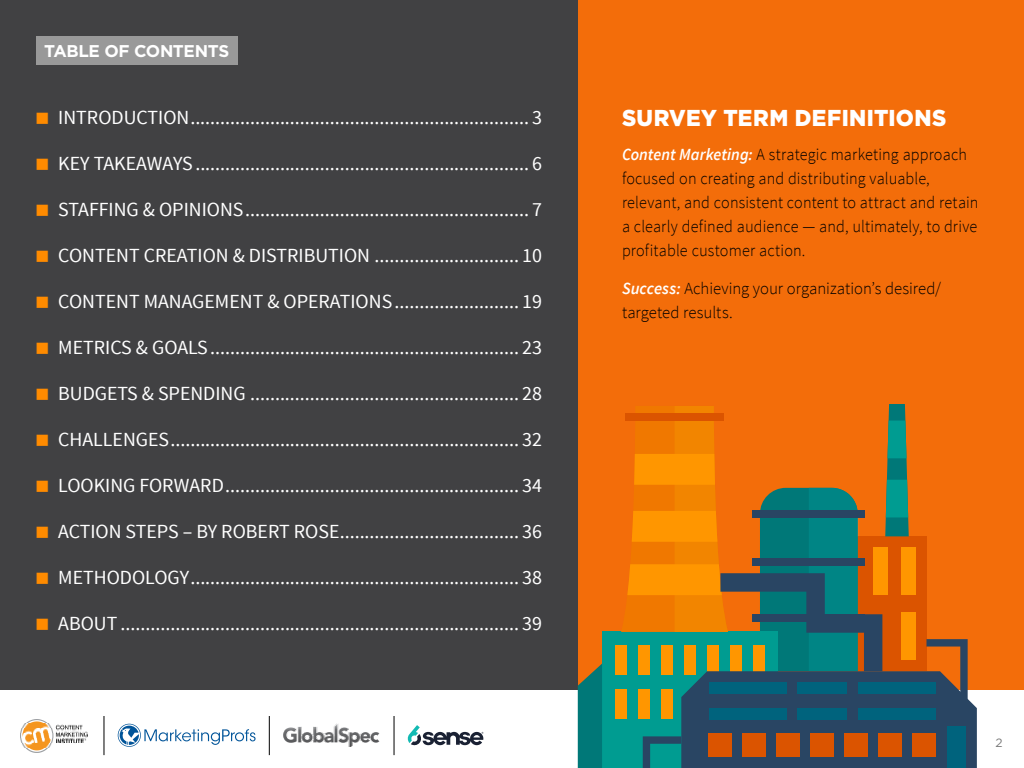
<style>
.page{position:relative;width:1024px;height:768px;background:#fff}
.page>*{position:absolute;margin:0;border:0;box-sizing:border-box;transform-origin:0 0}
.t1{font:900 23px "Gotham";letter-spacing:.02em;color:#fff;scale:.95 1}
.t2{font:20px "Source Sans Pro";color:#fff}
.t3{font:300 17px/24px "Source Sans Pro";letter-spacing:.005em;color:#000;scale:.95 1}
.t4{font:300 17px/24px "Source Sans Pro";letter-spacing:.005em;color:#000}
.t5{font:700 17px "Gotham";letter-spacing:-.025em;color:#fff}
.t6{font:12px "Gotham";color:#787878}
.s1{font-family:"Universal Newswith Comm Pi";font-size:14px;color:#ff8b00}
.s2{font-weight:600;font-style:italic;color:#fff}
</style>
<div class="page">
<hr style="left:104px;top:716px;width:1px;height:39px;background:#000">
<hr style="left:269px;top:716px;width:1px;height:39px;background:#000">
<hr style="left:394px;top:716px;width:1px;height:39px;background:#000">
<img style="left:20px;top:719px;width:68px;height:33px">
<svg style="left:118px;top:724px;width:138px;height:23px"></svg>
<img style="left:283px;top:723px;width:97px;height:24px">
<svg style="left:407px;top:725px;width:76px;height:21px"></svg>
<div style="left:446px;top:0;width:578px;height:690px;background:#f36d0a"></div>
<div style="left:0;top:0;width:578px;height:690px;background:#414143"></div>
<div style="left:36px;top:36px;width:202px;height:29px;background:#999"></div>
<div style="left:602px;top:632px;width:176px;height:136px;background:#009c91"></div>
<div style="left:615px;top:645px;width:11px;height:30px;background:#ff9600"></div>
<svg style="left:578px;top:664px;width:24px;height:104px;background:#18766c"></svg>
<div style="left:615px;top:689px;width:11px;height:30px;background:#ff9600"></div>
<svg style="left:621px;top:404px;width:356px;height:364px"></svg>
<p class="t5" style="left:44px;top:39px;width:187px">TABLE OF CONTENTS</p>
<p class="t2" style="left:36px;top:105px;width:507px"><span class="s1">M</span> INTRODUCTION.................................................................... 3</p>
<p class="t2" style="left:36px;top:151px;width:508px"><span class="s1">M</span> KEY TAKEAWAYS ................................................................... 6</p>
<p class="t2" style="left:36px;top:197px;width:507px"><span class="s1">M</span> STAFFING &amp; OPINIONS......................................................... 7</p>
<p class="t2" style="left:36px;top:243px;width:508px"><span class="s1">M</span> CONTENT CREATION &amp; DISTRIBUTION ............................. 10</p>
<p class="t2" style="left:36px;top:289px;width:508px"><span class="s1">M</span> CONTENT MANAGEMENT &amp; OPERATIONS......................... 19</p>
<p class="t2" style="left:36px;top:335px;width:508px"><span class="s1">M</span> METRICS &amp; GOALS.............................................................. 23</p>
<p class="t2" style="left:36px;top:381px;width:507px"><span class="s1">M</span> BUDGETS &amp; SPENDING ...................................................... 28</p>
<p class="t2" style="left:36px;top:427px;width:508px"><span class="s1">M</span> CHALLENGES...................................................................... 32</p>
<p class="t2" style="left:36px;top:473px;width:507px"><span class="s1">M</span> LOOKING FORWARD........................................................... 34</p>
<p class="t2" style="left:36px;top:519px;width:508px"><span class="s1">M</span> ACTION STEPS – BY ROBERT ROSE.................................... 36</p>
<p class="t2" style="left:36px;top:565px;width:508px"><span class="s1">M</span> METHODOLOGY.................................................................. 38</p>
<p class="t2" style="left:36px;top:611px;width:508px"><span class="s1">M</span> ABOUT ................................................................................ 39</p>
<p class="t1" style="left:622px;top:102px;width:343px">SURVEY TERM DEFINITIONS</p>
<p class="t3" style="left:622px;top:142px;width:377px"><span class="s2">Content Marketing:</span> A strategic marketing approach focused on creating and distributing valuable, relevant, and consistent content to attract and retain a clearly defined audience — and, ultimately, to drive profitable customer action.</p>
<p class="t4" style="left:622px;top:276px;width:321px"><span class="s2">Success:</span> Achieving your organization’s desired/ targeted results.</p>
<p class="t6" style="left:995px;top:735px;width:9px">2</p>
</div>
